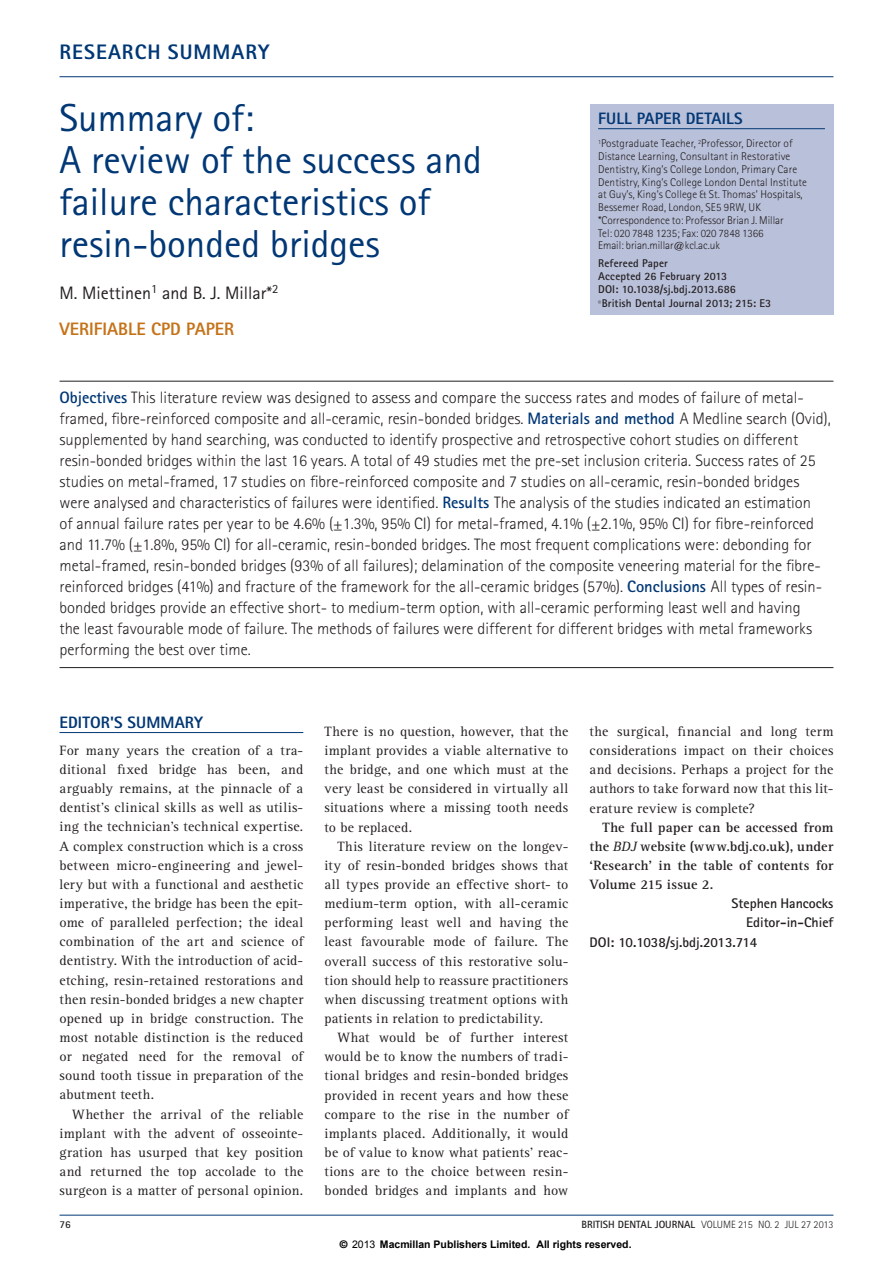
<style>
.page{position:relative;width:893px;height:1263px;background:#fff}
.page>*{position:absolute;margin:0;border:0;box-sizing:border-box;transform-origin:0 0}
._1_BDJ_practice_head{font:39px/42px "Rotis Sans Serif Std";color:#013775}
.t1{font:800 21px "Rotis Sans Serif Std";letter-spacing:.05em;color:#013775}
.author{font:18px "Rotis Sans Serif Std";color:#231f20}
.author-2{font:800 18px "Rotis Sans Serif Std";color:#c57319}
.abstract{font:300 16.5px/21px "Rotis Sans Serif Std";color:#231f20}
._1_BDJ_crosshead_1{font:800 16.5px "Rotis Sans Serif Std";color:#013775}
._1_BDJ_body{font:13.95px/19.2px "Rotis Serif Std";letter-spacing:.015em;color:#231f20;text-align:justify}
._1_BDJ_body_fullout{font:13.95px/19.2px "Rotis Serif Std";letter-spacing:.015em;color:#231f20;text-align:justify}
._1_BDJ_body-2{font:700 13.95px/19.2px "Rotis Serif Std";letter-spacing:.01em;color:#231f20;text-align:justify}
._2_BDJ_commentary_bo{font:700 13.95px/19.2px "Rotis Sans Serif Std";color:#231f20;text-align:right}
._2_BDJ_references{font:700 13.95px "Rotis Sans Serif Std";color:#231f20}
.author_biog{font:300 11.25px/12.8px "Rotis Sans Serif Std";letter-spacing:.01em;color:#231f20}
.article_details{font:700 11.25px/13.2px "Rotis Sans Serif Std";letter-spacing:.01em;color:#231f20}
.t2{font:700 10.5px "Arial";color:#000}
.t3{font:300 10.5px "Rotis Sans Serif Std";color:#231f20}
.t4{font:700 10.5px "Rotis Sans Serif Std";color:#231f20}
.s1{font-weight:400;font-size:6.3px}
.s2{font-weight:700;color:#013775}
.s3{font-weight:400;font-style:italic}
.s4{font-weight:700}
.s5{font-family:"Helvetica"}
.s6{font-weight:400}
</style>
<div class="page">
<hr style="left:60px;top:76px;width:773px;height:1px;background:#013775">
<hr style="left:60px;top:732px;width:243px;height:1px;background:#013775">
<div style="left:590px;top:104px;width:243px;height:211px;background:#b9c0d9"></div>
<hr style="left:598px;top:128px;width:227px;height:1px;background:#013775">
<hr style="left:60px;top:1215px;width:773px;height:1px;background:#013775">
<hr style="left:60px;top:381px;width:773px;height:1px;background:#231f20">
<hr style="left:60px;top:667px;width:773px;height:1px;background:#231f20">
<p class="t1" style="left:60px;top:39px;width:211px">RESEARCH SUMMARY</p>
<p class="_1_BDJ_practice_head" style="left:60px;top:97px;width:424px">Summary of:<br>A review of the success and failure characteristics of resin-bonded bridges</p>
<p class="author" style="left:60px;top:283px;width:220px">M. Miettinen<sup>1</sup> and B. J. Millar*<sup>2</sup></p>
<p class="author-2" style="left:60px;top:318px;width:176px">VERIFIABLE CPD PAPER</p>
<p class="_1_BDJ_crosshead_1" style="left:598px;top:108px;width:146px">FULL PAPER DETAILS</p>
<p class="author_biog" style="left:598px;top:137px;width:210px"><sup>1</sup>Postgraduate Teacher, <sup>2</sup>Professor, Director of Distance Learning, Consultant in Restorative Dentistry, King’s College London, Primary Care Dentistry, King’s College London Dental Institute at Guy’s, King’s College &amp; St. Thomas’ Hospitals, Bessemer Road, London, SE5 9RW, UK</p>
<p class="author_biog" style="left:598px;top:214px;width:187px">*Correspondence to: Professor Brian J. Millar</p>
<p class="author_biog" style="left:598px;top:227px;width:167px">Tel: 020 7848 1235; Fax: 020 7848 1366</p>
<p class="author_biog" style="left:598px;top:239px;width:123px">Email: brian.millar@kcl.ac.uk</p>
<p class="article_details" style="left:598px;top:256px;width:175px">Refereed Paper<br>Accepted 26 February 2013<br>DOI: 10.1038/sj.bdj.2013.686 <span class="s1">©</span>British Dental Journal 2013; 215: E3</p>
<p class="abstract" style="left:60px;top:387px;width:773px"><span class="s2">Objectives</span> This literature review was designed to assess and compare the success rates and modes of failure of metal&shy;framed, fibre-reinforced composite and all-ceramic, resin-bonded bridges. <span class="s2">Materials and method</span> A Medline search (Ovid), supplemented by hand searching, was conducted to identify prospective and retrospective cohort studies on different resin-bonded bridges within the last 16 years. A total of 49 studies met the pre-set inclusion criteria. Success rates of 25 studies on metal-framed, 17 studies on fibre-reinforced composite and 7 studies on all-ceramic, resin-bonded bridges were analysed and characteristics of failures were identified. <span class="s2">Results</span> The analysis of the studies indicated an estimation<br>of annual failure rates per year to be 4.6% (±1.3%, 95% CI) for metal-framed, 4.1% (±2.1%, 95% CI) for fibre-reinforced and 11.7% (±1.8%, 95% CI) for all-ceramic, resin-bonded bridges. The most frequent complications were: debonding for metal-framed, resin-bonded bridges (93% of all failures); delamination of the composite veneering material for the fibre&shy;reinforced bridges (41%) and fracture of the framework for the all-ceramic bridges (57%). <span class="s2">Conclusions</span> All types of resin&shy;bonded bridges provide an effective short- to medium-term option, with all-ceramic performing least well and having<br>the least favourable mode of failure. The methods of failures were different for different bridges with metal frameworks performing the best over time.</p>
<p class="_1_BDJ_crosshead_1" style="left:60px;top:712px;width:145px">EDITOR'S SUMMARY</p>
<p class="_1_BDJ_body_fullout" style="left:60px;top:741px;width:245px">For many years the creation of a tra&shy;ditional fixed bridge has been, and arguably remains, at the pinnacle of a dentist’s clinical skills as well as utilis&shy;ing the technician’s technical expertise.<br>A complex construction which is a cross between micro-engineering and jewel&shy;lery but with a functional and aesthetic imperative, the bridge has been the epit&shy;ome of paralleled perfection; the ideal combination of the art and science of dentistry. With the introduction of acid&shy;etching, resin-retained restorations and then resin-bonded bridges a new chapter opened up in bridge construction. The most notable distinction is the reduced or negated need for the removal of sound tooth tissue in preparation of the abutment teeth.</p>
<p class="_1_BDJ_body" style="left:60px;top:1105px;width:245px;text-indent:13px">Whether the arrival of the reliable implant with the advent of osseointe&shy;gration has usurped that key position and returned the top accolade to the surgeon is a matter of personal opinion.</p>
<p class="_1_BDJ_body" style="left:325px;top:722px;width:245px">There is no question, however, that the implant provides a viable alternative to the bridge, and one which must at the very least be considered in virtually all situations where a missing tooth needs to be replaced.</p>
<p class="_1_BDJ_body" style="left:325px;top:837px;width:245px;text-indent:13px">This literature review on the longev&shy;ity of resin-bonded bridges shows that all types provide an effective short- to medium-term option, with all-ceramic performing least well and having the least favourable mode of failure. The overall success of this restorative solu&shy;tion should help to reassure practitioners when discussing treatment options with patients in relation to predictability.</p>
<p class="_1_BDJ_body" style="left:325px;top:1028px;width:245px;text-indent:13px">What would be of further interest would be to know the numbers of tradi&shy;tional bridges and resin-bonded bridges provided in recent years and how these compare to the rise in the number of implants placed. Additionally, it would be of value to know what patients’ reac&shy;tions are to the choice between resin&shy;bonded bridges and implants and how</p>
<p class="_1_BDJ_body" style="left:590px;top:722px;width:245px">the surgical, financial and long term considerations impact on their choices and decisions. Perhaps a project for the authors to take forward now that this lit&shy;erature review is complete?</p>
<p class="_1_BDJ_body-2" style="left:590px;top:818px;width:245px;text-indent:13px">The full paper can be accessed from the <span class="s3">BDJ</span> website (www.bdj.co.uk), under ‘Research’ in the table of contents for Volume 215 issue 2.</p>
<p class="_2_BDJ_commentary_bo" style="left:732px;top:894px;width:103px">Stephen Hancocks<br>Editor-in-Chief</p>
<p class="_2_BDJ_references" style="left:590px;top:933px;width:169px">DOI: 10.1038/sj.bdj.2013.714</p>
<p class="t4" style="left:60px;top:1218px;width:13px">76</p>
<p class="t3" style="left:581px;top:1219px;width:253px"><span class="s4">BRITISH DENTAL JOURNAL</span> VOLUME 215 NO. 2 JUL 27 2013</p>
<p class="t2" style="left:340px;top:1237px;width:293px"><span class="s5">©</span> <span class="s6">2013</span> Macmillan Publishers Limited. All rights reserved.</p>
</div>
